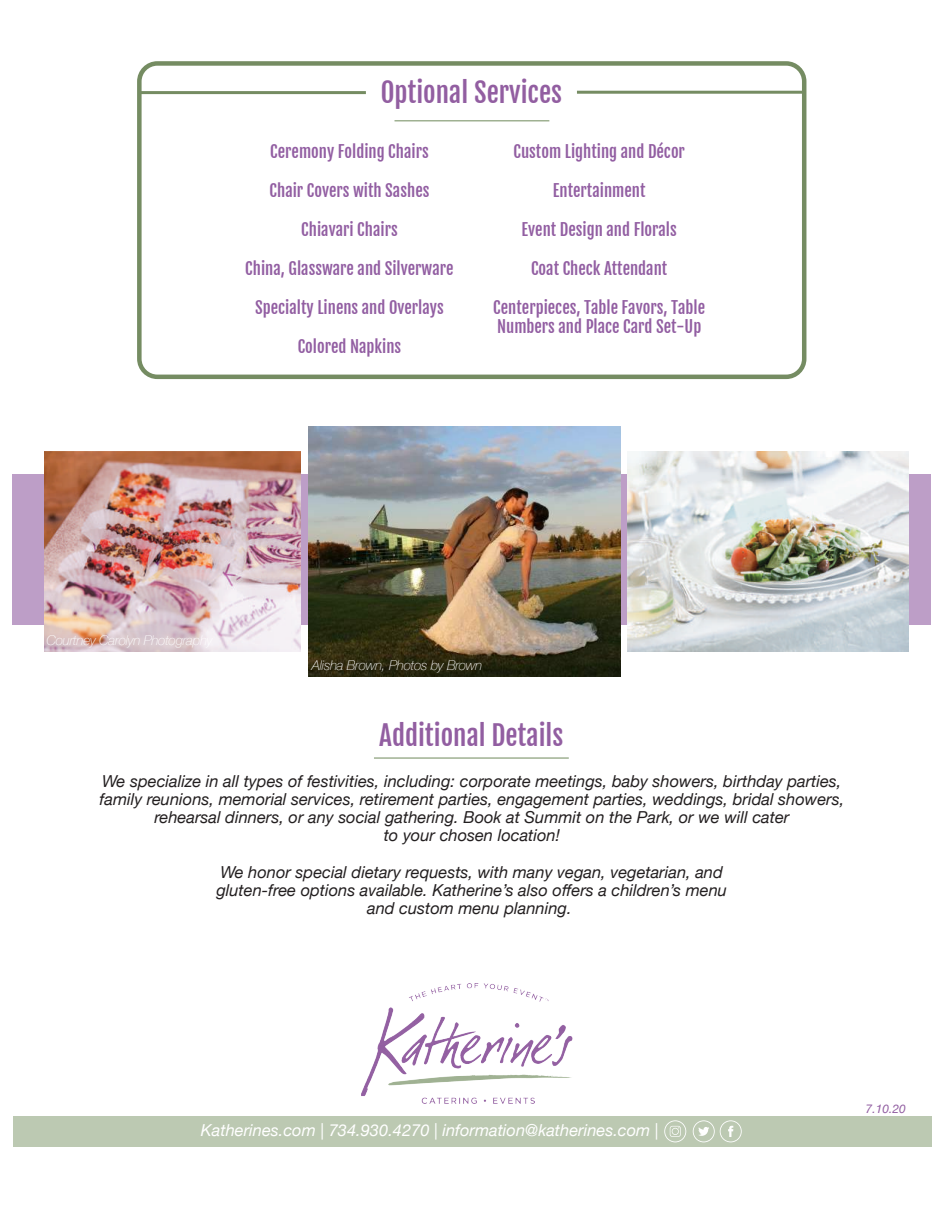
<style>
.page{position:relative;width:945px;height:1215px;background:#fff}
.page>*{position:absolute;margin:0;border:0;box-sizing:border-box;transform-origin:0 0}
.t1{font:27px "Fjalla One";color:#925ea1}
.t2{font:italic 16.5px/18px "Helvetica Neue";color:#231f20;text-align:center}
.t3{font:16.5px/19.5px "Fjalla One";color:#925ea2}
.t4{font:italic 16.5px "Helvetica Neue";color:#fff}
.t5{font:italic 100 13.5px "Helvetica Neue";letter-spacing:-.015em;color:#fff}
.t6{font:italic 12px "Helvetica Neue";color:#925ea2}
</style>
<div class="page">
<div style="left:13px;top:474px;width:918px;height:151px;background:#bd9ec7"></div>
<img style="left:361px;top:983px;width:212px;height:121px">
<hr style="left:139px;top:91px;width:227px;height:3px;background:#758c62">
<div style="left:137px;top:61px;width:669px;height:318px;border:4px solid #758c62;border-radius:18px"></div>
<hr style="left:577px;top:91px;width:226px;height:3px;background:#758c62">
<hr style="left:394px;top:120px;width:155px;height:2px;background:#9fb192">
<div style="left:13px;top:1116px;width:918px;height:31px;background:#bcc9b2"></div>
<svg style="left:693px;top:1120px;width:49px;height:22px"></svg>
<svg style="left:664px;top:1120px;width:22px;height:22px"></svg>
<hr style="left:374px;top:757px;width:195px;height:2px;background:#9fb192">
<img style="left:308px;top:426px;width:313px;height:251px">
<img style="left:44px;top:451px;width:257px;height:201px">
<img style="left:628px;top:452px;width:280px;height:200px">
<h1 class="t1" style="left:381px;top:76px;width:183px">Optional Services</h1>
<p class="t3" style="left:270px;top:142px;width:160px">Ceremony Folding Chairs</p>
<p class="t3" style="left:270px;top:181px;width:161px">Chair Covers with Sashes</p>
<p class="t3" style="left:301px;top:220px;width:98px">Chiavari Chairs</p>
<p class="t3" style="left:245px;top:259px;width:210px">China, Glassware and Silverware</p>
<p class="t3" style="left:255px;top:298px;width:190px">Specialty Linens and Overlays</p>
<p class="t3" style="left:298px;top:337px;width:105px">Colored Napkins</p>
<p class="t3" style="left:513px;top:142px;width:173px">Custom Lighting and Décor</p>
<p class="t3" style="left:553px;top:181px;width:94px">Entertainment</p>
<p class="t3" style="left:522px;top:220px;width:157px">Event Design and Florals</p>
<p class="t3" style="left:531px;top:259px;width:138px">Coat Check Attendant</p>
<p class="t3" style="left:493px;top:298px;width:213px">Centerpieces, Table Favors, Table<br>Numbers and Place Card Set-Up</p>
<p class="t5" style="left:47px;top:630px;width:168px">Courtney Carolyn Photography</p>
<p class="t5" style="left:312px;top:655px;width:172px">Alisha Brown, Photos by Brown</p>
<h1 class="t1" style="left:379px;top:718px;width:186px">Additional Details</h1>
<p class="t2" style="left:100px;top:773px;width:746px">We specialize in all types of festivities, including: corporate meetings, baby showers, birthday parties, family reunions, memorial services, retirement parties, engagement parties, weddings, bridal showers, rehearsal dinners, or any social gathering. Book at Summit on the Park, or we will cater<br>to your chosen location!</p>
<p class="t2" style="left:216px;top:864px;width:512px">We honor special dietary requests, with many vegan, vegetarian, and gluten-free options available. Katherine’s also offers a children’s menu and custom menu planning.</p>
<p class="t4" style="left:201px;top:1119px;width:459px">Katherines.com | 734.930.4270 | information@katherines.com |</p>
<p class="t6" style="left:866px;top:1100px;width:42px">7.10.20</p>
</div>
